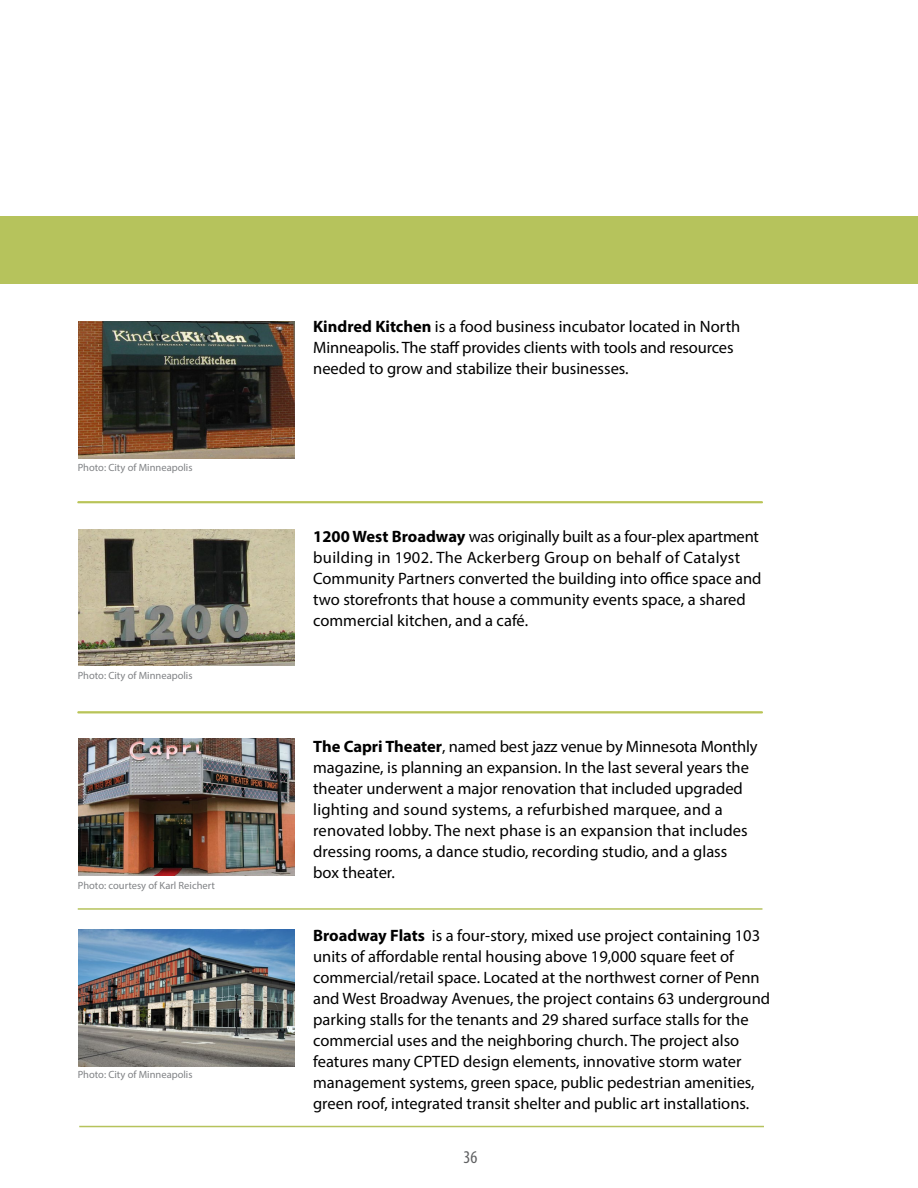
<style>
.page{position:relative;width:918px;height:1188px;background:#fff}
.page>*{position:absolute;margin:0;border:0;box-sizing:border-box;transform-origin:0 0}
.t1{font:condensed 18px "Myriad Pro";color:#5f6062}
.t2{font:16.5px/21px "Myriad Pro";color:#000}
.t3{font:10.5px "Myriad Pro";color:#808285}
.s1{font-weight:700}
</style>
<div class="page">
<div style="left:0;top:216px;width:918px;height:68px;background:#b6c35c"></div>
<img style="left:79px;top:322px;width:216px;height:136px">
<img style="left:79px;top:529px;width:216px;height:137px">
<img style="left:79px;top:739px;width:216px;height:136px">
<img style="left:79px;top:929px;width:216px;height:137px">
<hr style="left:78px;top:502px;width:684px;height:1px;background:#b6c35c">
<hr style="left:78px;top:712px;width:684px;height:1px;background:#b6c35c">
<hr style="left:78px;top:908px;width:684px;height:2px;background:#b6c35c">
<hr style="left:79px;top:1126px;width:685px;height:1px;background:#b6c35c">
<p class="t3" style="left:78px;top:461px;width:116px">Photo: City of Minneapolis</p>
<p class="t3" style="left:78px;top:669px;width:116px">Photo: City of Minneapolis</p>
<p class="t3" style="left:78px;top:879px;width:139px">Photo: courtesy of Karl Reichert</p>
<p class="t3" style="left:78px;top:1068px;width:116px">Photo: City of Minneapolis</p>
<p class="t2" style="left:313px;top:316px;width:429px"><span class="s1">Kindred Kitchen</span> is a food business incubator located in North<br>Minneapolis. The staff provides clients with tools and resources needed to grow and stabilize their businesses.</p>
<p class="t2" style="left:313px;top:526px;width:450px"><span class="s1">1200 West Broadway</span> was originally built as a four-plex apartment building in 1902. The Ackerberg Group on behalf of Catalyst Community Partners converted the building into office space and two storefronts that house a community events space, a shared commercial kitchen, and a café.</p>
<p class="t2" style="left:313px;top:736px;width:446px"><span class="s1">The Capri Theater</span>, named best jazz venue by Minnesota Monthly magazine, is planning an expansion. In the last several years the theater underwent a major renovation that included upgraded lighting and sound systems, a refurbished marquee, and a renovated lobby. The next phase is an expansion that includes dressing rooms, a dance studio, recording studio, and a glass<br>box theater.</p>
<p class="t2" style="left:313px;top:925px;width:459px"><span class="s1">Broadway Flats</span> is a four-story, mixed use project containing 103 units of affordable rental housing above 19,000 square feet of commercial/retail space. Located at the northwest corner of Penn and West Broadway Avenues, the project contains 63 underground parking stalls for the tenants and 29 shared surface stalls for the commercial uses and the neighboring church. The project also features many CPTED design elements, innovative storm water management systems, green space, public pedestrian amenities, green roof, integrated transit shelter and public art installations.</p>
<p class="t1" style="left:464px;top:1146px;width:15px">36</p>
</div>
